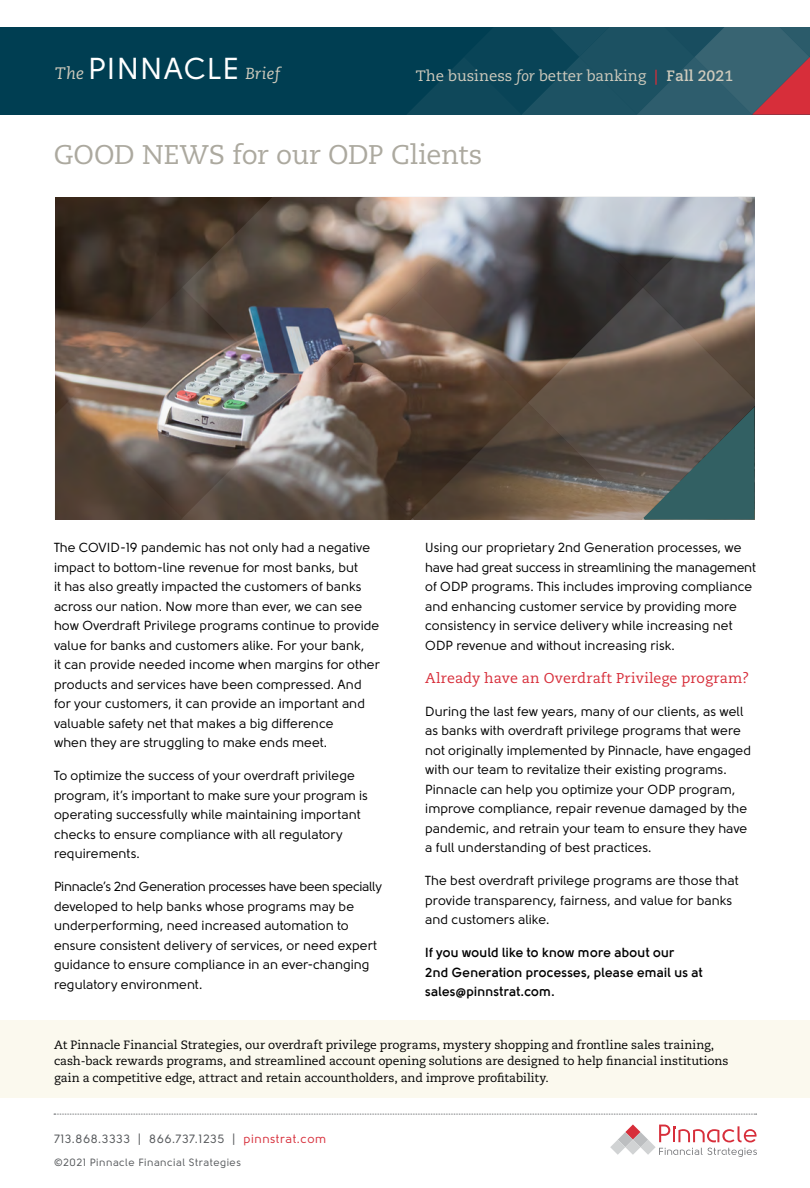
<style>
.page{position:relative;width:810px;height:1188px;background:#fff}
.page>*{position:absolute;margin:0;border:0;box-sizing:border-box;transform-origin:0 0}
.t1{font:30.15px "Solomon";letter-spacing:.04em;color:#fff}
.t2{font:27px "Caecilia LT Pro 55 Roman";letter-spacing:-.01em;color:#aca99f}
.t3{font:15px "Caecilia LT Pro 55 Roman";color:#cfcbbd}
.t4{font:14.25px "Caecilia LT Pro 55 Roman";letter-spacing:.01em;color:#d72e3a}
.t5{font:13.2px/19.5px "Solomon";letter-spacing:.005em;color:#000}
.t6{font:700 13.2px/19.5px "Solomon";letter-spacing:.01em;color:#000}
.t7{font:12px/16.5px "Caecilia LT Pro 55 Roman";letter-spacing:-.005em;color:#000}
.t8{font:12px "Solomon";letter-spacing:.05em;color:#55585b}
.t9{font:10.5px "Solomon";letter-spacing:.05em;color:#55585b}
.s1{font-family:"Caecilia LT Pro 56";font-style:italic;font-size:16.65px;color:#cfcbbd}
.s2{font-family:"Caecilia LT Pro 56";font-style:italic;font-size:16.05px;color:#cfcbbd}
.s3{font-family:"Caecilia LT Pro 56";font-style:italic}
.s4{font-family:"Caecilia LT Pro 75";font-weight:700;color:#d72e3a}
.s5{font-family:"Caecilia LT Pro 75";font-weight:700}
.s6{color:#d72e3a}
</style>
<div class="page">
<div style="left:0;top:27px;width:810px;height:88px;background:#003e52"></div>
<svg style="left:407px;top:27px;width:403px;height:88px"></svg>
<div style="left:0;top:1020px;width:810px;height:78px;background:#fbf9ee"></div>
<img style="left:55px;top:197px;width:700px;height:323px">
<svg style="left:610px;top:1124px;width:147px;height:33px"></svg>
<svg style="left:54px;top:1114px;width:703px;height:1px"></svg>
<h1 class="t1" style="left:55px;top:52px;width:227px"><span class="s1">The</span> PINNACLE <span class="s2">Brief</span></h1>
<p class="t3" style="left:416px;top:66px;width:319px">The business <span class="s3">for</span> better banking <span class="s4">|</span> <span class="s5">Fall 2021</span></p>
<h2 class="t2" style="left:54px;top:137px;width:430px">GOOD NEWS for our ODP Clients</h2>
<p class="t5" style="left:54px;top:538px;width:327px">The COVID-19 pandemic has not only had a negative impact to bottom-line revenue for most banks, but<br>it has also greatly impacted the customers of banks across our nation. Now more than ever, we can see how Overdraft Privilege programs continue to provide value for banks and customers alike. For your bank,<br>it can provide needed income when margins for other products and services have been compressed. And for your customers, it can provide an important and valuable safety net that makes a big difference<br>when they are struggling to make ends meet.</p>
<p class="t5" style="left:54px;top:766px;width:315px">To optimize the success of your overdraft privilege program, it’s important to make sure your program is operating successfully while maintaining important checks to ensure compliance with all regulatory requirements.</p>
<p class="t5" style="left:54px;top:877px;width:329px">Pinnacle’s 2nd Generation processes have been specially developed to help banks whose programs may be underperforming, need increased automation to ensure consistent delivery of services, or need expert guidance to ensure compliance in an ever-changing regulatory environment.</p>
<p class="t5" style="left:425px;top:538px;width:332px">Using our proprietary 2nd Generation processes, we have had great success in streamlining the management of ODP programs. This includes improving compliance and enhancing customer service by providing more consistency in service delivery while increasing net ODP revenue and without increasing risk.</p>
<p class="t4" style="left:425px;top:668px;width:326px">Already have an Overdraft Privilege program?</p>
<p class="t5" style="left:425px;top:701px;width:327px">During the last few years, many of our clients, as well as banks with overdraft privilege programs that were not originally implemented by Pinnacle, have engaged with our team to revitalize their existing programs.<br>Pinnacle can help you optimize your ODP program, improve compliance, repair revenue damaged by the pandemic, and retrain your team to ensure they have a full understanding of best practices.</p>
<p class="t5" style="left:425px;top:871px;width:315px">The best overdraft privilege programs are those that provide transparency, fairness, and value for banks and customers alike.</p>
<p class="t6" style="left:425px;top:943px;width:279px">If you would like to know more about our<br>2nd Generation processes, please email us at sales@pinnstrat.com.</p>
<p class="t7" style="left:54px;top:1036px;width:676px">At Pinnacle Financial Strategies, our overdraft privilege programs, mystery shopping and frontline sales training, cash-back rewards programs, and streamlined account opening solutions are designed to help financial institutions gain a competitive edge, attract and retain accountholders, and improve profitability.</p>
<p class="t8" style="left:54px;top:1132px;width:274px">713.868.3333 | 866.737.1235 | <span class="s6">pinnstrat.com</span></p>
<p class="t9" style="left:54px;top:1157px;width:188px">©2021 Pinnacle Financial Strategies</p>
</div>
